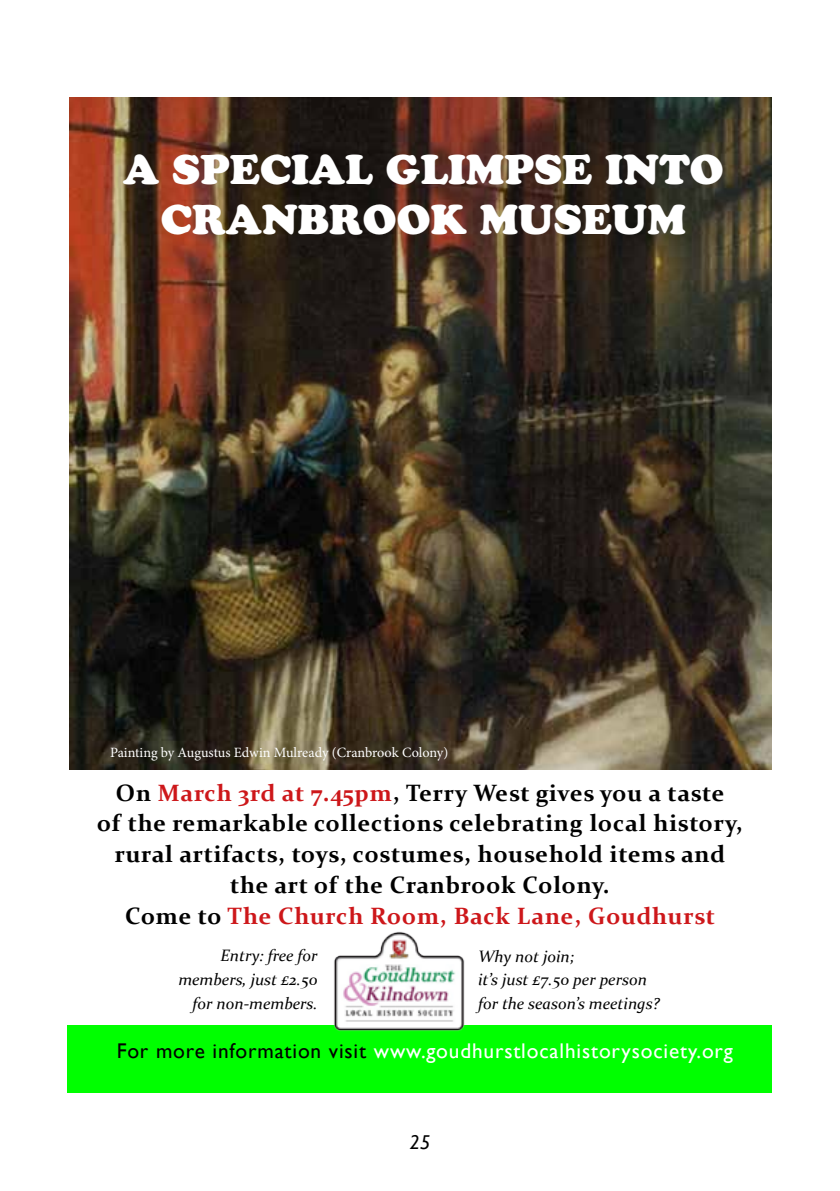
<style>
.page{position:relative;width:840px;height:1191px;background:#fff}
.page>*{position:absolute;margin:0;border:0;box-sizing:border-box;transform-origin:0 0}
.t1{font:41.4px/49.6px "Cooper Black Std";color:#fff;text-align:center}
.t2{font:700 23.6px/30.8px "Constantia";letter-spacing:.03em;color:#000;text-align:center}
.t3{font:21.2px "Gill Sans";letter-spacing:.04em;color:#fff}
.t4{font:italic 20px "Gill Sans";color:#000}
.t5{font:italic 16.6px/23.6px "Constantia";color:#000;text-align:right}
.t6{font:14.2px "Minion Pro";letter-spacing:-.005em;color:#fff}
.s1{color:#cd171a}
.s2{color:#000}
</style>
<div class="page">
<div style="left:68px;top:1025px;width:703px;height:67px;background:#0f0"></div>
<img style="left:333px;top:931px;width:132px;height:100px">
<img style="left:69px;top:98px;width:702px;height:671px">
<h1 class="t1" style="left:123px;top:145px;width:602px">A SPECIAL GLIMPSE INTO<br>CRANBROOK MUSEUM</h1>
<p class="t6" style="left:110px;top:743px;width:339px">Painting by Augustus Edwin Mulready (Cranbrook Colony)</p>
<p class="t2" style="left:97px;top:776px;width:646px">On <span class="s1">March 3rd at 7.45pm</span>, Terry West gives you a taste<br>of the remarkable collections celebrating local history, rural artifacts, toys, costumes, household items and the art of the Cranbrook Colony.<br>Come to <span class="s1">The Church Room, Back Lane, Goudhurst</span></p>
<p class="t5" style="left:178px;top:943px;width:141px">Entry: free for members, just £2.50 for non-members.</p>
<p class="t5" style="left:478px;top:943px;width:183px;text-align:left">Why not join;<br>it’s just £7.50 per person for the season’s meetings?</p>
<p class="t3" style="left:117px;top:1039px;width:617px"><span class="s2">For more information visit</span> www.goudhurstlocalhistorysociety.org</p>
<p class="t4" style="left:409px;top:1130px;width:22px">25</p>
</div>
